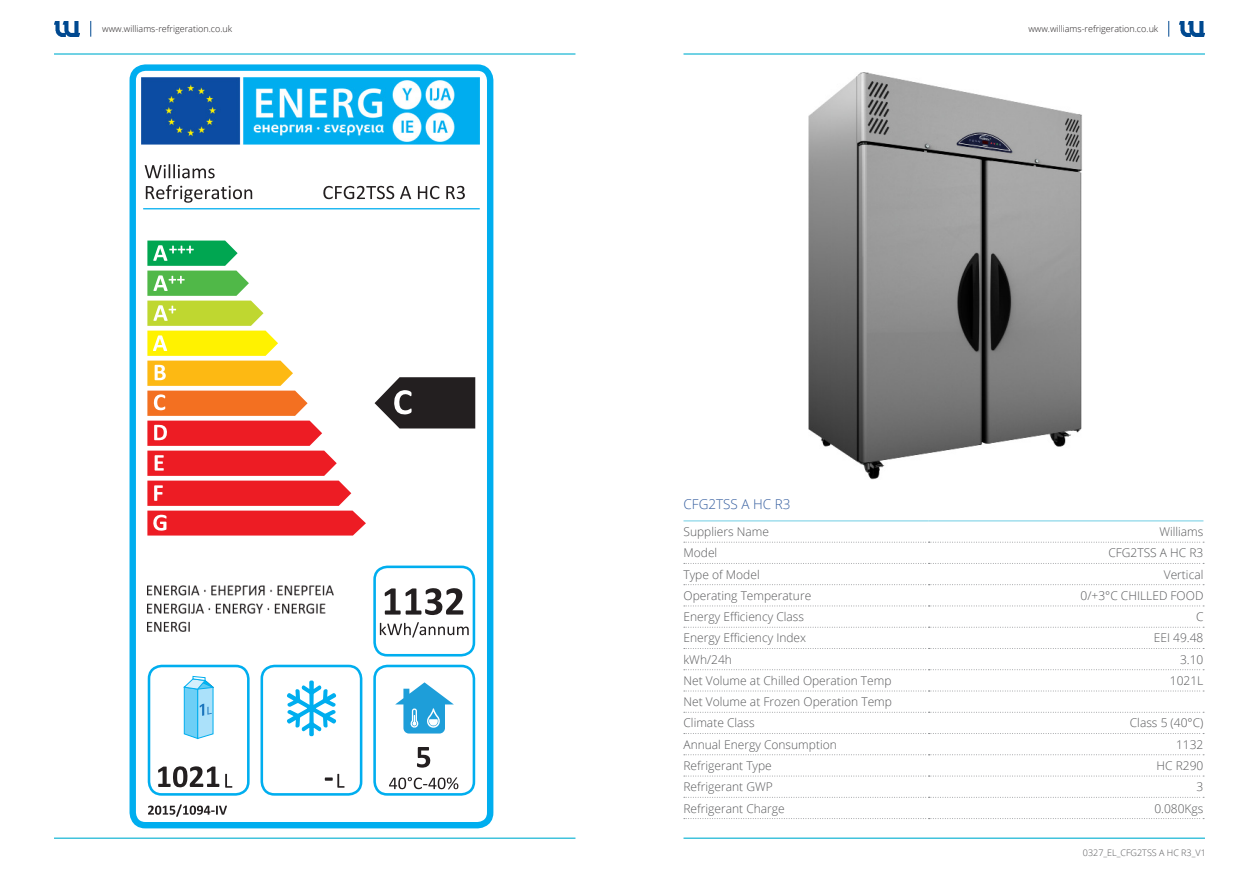
<style>
.page{position:relative;width:1259px;height:893px;background:#fff}
.page>*{position:absolute;margin:0;border:0;box-sizing:border-box;transform-origin:0 0}
.Table-H4-Light{font:300 13.5px "Open Sans";color:#365fa0}
.TableBody_Data{font:300 12px "Open Sans";color:#57585a}
.Table_Body_Right{font:300 12px "Open Sans";color:#57585a}
.t1{font:300 9px "Open Sans";color:#231f20}
.t2{font:300 9px "Open Sans";color:#57585a}
</style>
<div class="page">
<hr style="left:683px;top:53px;width:522px;height:2px;background:#42c3dc">
<hr style="left:54px;top:53px;width:521px;height:2px;background:#42c3dc">
<hr style="left:683px;top:837px;width:522px;height:2px;background:#42c3dc">
<hr style="left:54px;top:837px;width:521px;height:2px;background:#42c3dc">
<img style="left:808px;top:73px;width:274px;height:407px">
<img style="left:54px;top:21px;width:26px;height:16px">
<img style="left:1179px;top:21px;width:26px;height:16px">
<svg style="left:90px;top:21px;width:1px;height:16px"></svg>
<svg style="left:1168px;top:21px;width:1px;height:16px"></svg>
<svg style="left:684px;top:818px;width:520px;height:1px"></svg>
<hr style="left:683px;top:520px;width:245px;height:1px;background:#6fcde3">
<hr style="left:928px;top:520px;width:275px;height:1px;background:#6fcde3">
<svg style="left:684px;top:542px;width:520px;height:1px"></svg>
<svg style="left:684px;top:563px;width:520px;height:1px"></svg>
<svg style="left:684px;top:584px;width:520px;height:1px"></svg>
<svg style="left:684px;top:606px;width:520px;height:1px"></svg>
<svg style="left:684px;top:627px;width:520px;height:1px"></svg>
<svg style="left:684px;top:648px;width:520px;height:1px"></svg>
<svg style="left:684px;top:669px;width:520px;height:1px"></svg>
<svg style="left:684px;top:691px;width:520px;height:1px"></svg>
<svg style="left:684px;top:712px;width:520px;height:1px"></svg>
<svg style="left:684px;top:733px;width:520px;height:1px"></svg>
<svg style="left:684px;top:754px;width:520px;height:1px"></svg>
<svg style="left:684px;top:776px;width:520px;height:1px"></svg>
<svg style="left:684px;top:797px;width:520px;height:1px"></svg>
<svg style="left:417px;top:747px;width:13px;height:21px"></svg>
<svg style="left:389px;top:777px;width:69px;height:12px"></svg>
<div style="left:129px;top:64px;width:364px;height:764px;border:6px solid #00aeef;border-radius:13px"></div>
<div style="left:148px;top:665px;width:102px;height:131px;border:3px solid #00aeef;border-radius:13px"></div>
<div style="left:260px;top:665px;width:102px;height:131px;border:3px solid #00aeef;border-radius:13px"></div>
<svg style="left:287px;top:680px;width:50px;height:57px"></svg>
<svg style="left:183px;top:676px;width:31px;height:63px"></svg>
<hr style="left:143px;top:208px;width:337px;height:1px;background:#00aeef">
<div style="left:373px;top:566px;width:102px;height:90px;border:3px solid #00aeef;border-radius:13px"></div>
<div style="left:373px;top:665px;width:102px;height:131px;border:3px solid #00aeef;border-radius:13px"></div>
<svg style="left:395px;top:682px;width:59px;height:52px"></svg>
<svg style="left:380px;top:622px;width:89px;height:15px"></svg>
<svg style="left:147px;top:241px;width:219px;height:295px"></svg>
<svg style="left:225px;top:774px;width:7px;height:14px"></svg>
<svg style="left:148px;top:804px;width:79px;height:13px"></svg>
<svg style="left:374px;top:377px;width:101px;height:51px"></svg>
<svg style="left:385px;top:588px;width:78px;height:27px"></svg>
<svg style="left:158px;top:766px;width:61px;height:21px"></svg>
<svg style="left:325px;top:774px;width:19px;height:14px"></svg>
<svg style="left:146px;top:185px;width:106px;height:18px"></svg>
<svg style="left:145px;top:164px;width:70px;height:14px"></svg>
<svg style="left:323px;top:186px;width:142px;height:13px"></svg>
<img style="left:142px;top:77px;width:337px;height:68px">
<img style="left:147px;top:585px;width:187px;height:47px">
<p class="t1" style="left:102px;top:23px;width:131px">www.williams-refrigeration.co.uk</p>
<p class="t1" style="left:1028px;top:23px;width:131px">www.williams-refrigeration.co.uk</p>
<p class="Table-H4-Light" style="left:683px;top:495px;width:108px">CFG2TSS A HC R3</p>
<p class="TableBody_Data" style="left:683px;top:524px;width:87px">Suppliers Name</p>
<p class="Table_Body_Right" style="left:1159px;top:524px;width:46px">Williams</p>
<p class="TableBody_Data" style="left:683px;top:545px;width:35px">Model</p>
<p class="Table_Body_Right" style="left:1108px;top:545px;width:96px">CFG2TSS A HC R3</p>
<p class="TableBody_Data" style="left:683px;top:566px;width:78px">Type of Model</p>
<p class="Table_Body_Right" style="left:1163px;top:566px;width:41px">Vertical</p>
<p class="TableBody_Data" style="left:683px;top:587px;width:129px">Operating Temperature</p>
<p class="Table_Body_Right" style="left:1080px;top:587px;width:124px">0/+3°C CHILLED FOOD</p>
<p class="TableBody_Data" style="left:683px;top:609px;width:122px">Energy Efficiency Class</p>
<p class="Table_Body_Right" style="left:1196px;top:609px;width:9px">C</p>
<p class="TableBody_Data" style="left:683px;top:630px;width:124px">Energy Efficiency Index</p>
<p class="Table_Body_Right" style="left:1153px;top:630px;width:51px">EEI 49.48</p>
<p class="TableBody_Data" style="left:683px;top:651px;width:50px">kWh/24h</p>
<p class="Table_Body_Right" style="left:1180px;top:651px;width:25px">3.10</p>
<p class="TableBody_Data" style="left:683px;top:672px;width:209px">Net Volume at Chilled Operation Temp</p>
<p class="Table_Body_Right" style="left:1170px;top:672px;width:35px">1021L</p>
<p class="TableBody_Data" style="left:683px;top:694px;width:210px">Net Volume at Frozen Operation Temp</p>
<p class="TableBody_Data" style="left:683px;top:715px;width:73px">Climate Class</p>
<p class="Table_Body_Right" style="left:1129px;top:715px;width:75px">Class 5 (40°C)</p>
<p class="TableBody_Data" style="left:683px;top:736px;width:155px">Annual Energy Consumption</p>
<p class="Table_Body_Right" style="left:1176px;top:736px;width:29px">1132</p>
<p class="TableBody_Data" style="left:683px;top:757px;width:90px">Refrigerant Type</p>
<p class="Table_Body_Right" style="left:1156px;top:757px;width:48px">HC R290</p>
<p class="TableBody_Data" style="left:683px;top:779px;width:91px">Refrigerant GWP</p>
<p class="Table_Body_Right" style="left:1196px;top:779px;width:8px">3</p>
<p class="TableBody_Data" style="left:683px;top:800px;width:103px">Refrigerant Charge</p>
<p class="Table_Body_Right" style="left:1154px;top:800px;width:51px">0.080Kgs</p>
<p class="t2" style="left:1083px;top:847px;width:124px">0327_EL_CFG2TSS A HC R3_V1</p>
</div>
